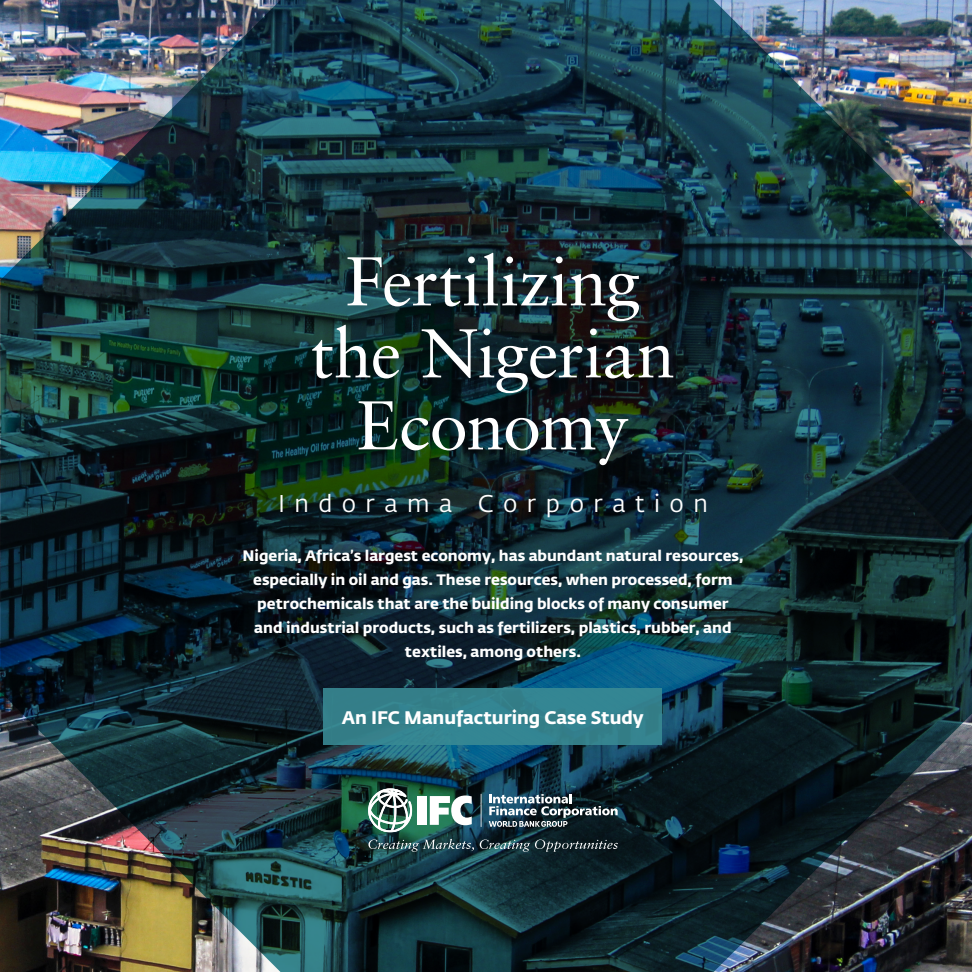
<style>
.page{position:relative;width:972px;height:972px;background:#fff}
.page>*{position:absolute;margin:0;border:0;box-sizing:border-box;transform-origin:0 0}
.t1{font:69px "Sabon LT Std";letter-spacing:-.015em;color:#fff}
.t2{font:24px "Fedra Sans Std";letter-spacing:.395em;color:#fff}
.t3{font:700 18px "Fedra Sans Std";letter-spacing:-.005em;color:#fff}
.t4{font:700 15px/24px "Fedra Sans Std";color:#fff;text-align:center}
</style>
<div class="page">
<img style="left:0;top:0;width:972px;height:972px">
<svg style="left:368px;top:839px;width:250px;height:13px"></svg>
<div style="left:418px;top:796px;width:9px;height:29px;background:#fff"></div>
<svg style="left:430px;top:796px;width:42px;height:29px"></svg>
<svg style="left:489px;top:794px;width:129px;height:33px"></svg>
<hr style="left:481px;top:794px;width:1px;height:33px;background:#fff">
<svg style="left:368px;top:788px;width:44px;height:44px"></svg>
<div style="left:324px;top:689px;width:338px;height:56px;background:#34828d"></div>
<p class="t1" style="left:345px;top:240px;width:297px">Fertilizing</p>
<p class="t1" style="left:311px;top:312px;width:366px">the Nigerian</p>
<p class="t1" style="left:356px;top:384px;width:275px">Economy</p>
<p class="t2" style="left:278px;top:489px;width:431px">Indorama Corporation</p>
<p class="t4" style="left:242px;top:544px;width:502px">Nigeria, Africa’s largest economy, has abundant natural resources, especially in oil and gas. These resources, when processed, form petrochemicals that are the building blocks of many consumer and industrial products, such as fertilizers, plastics, rubber, and textiles, among others.</p>
<p class="t3" style="left:342px;top:706px;width:303px">An IFC Manufacturing Case Study</p>
</div>
